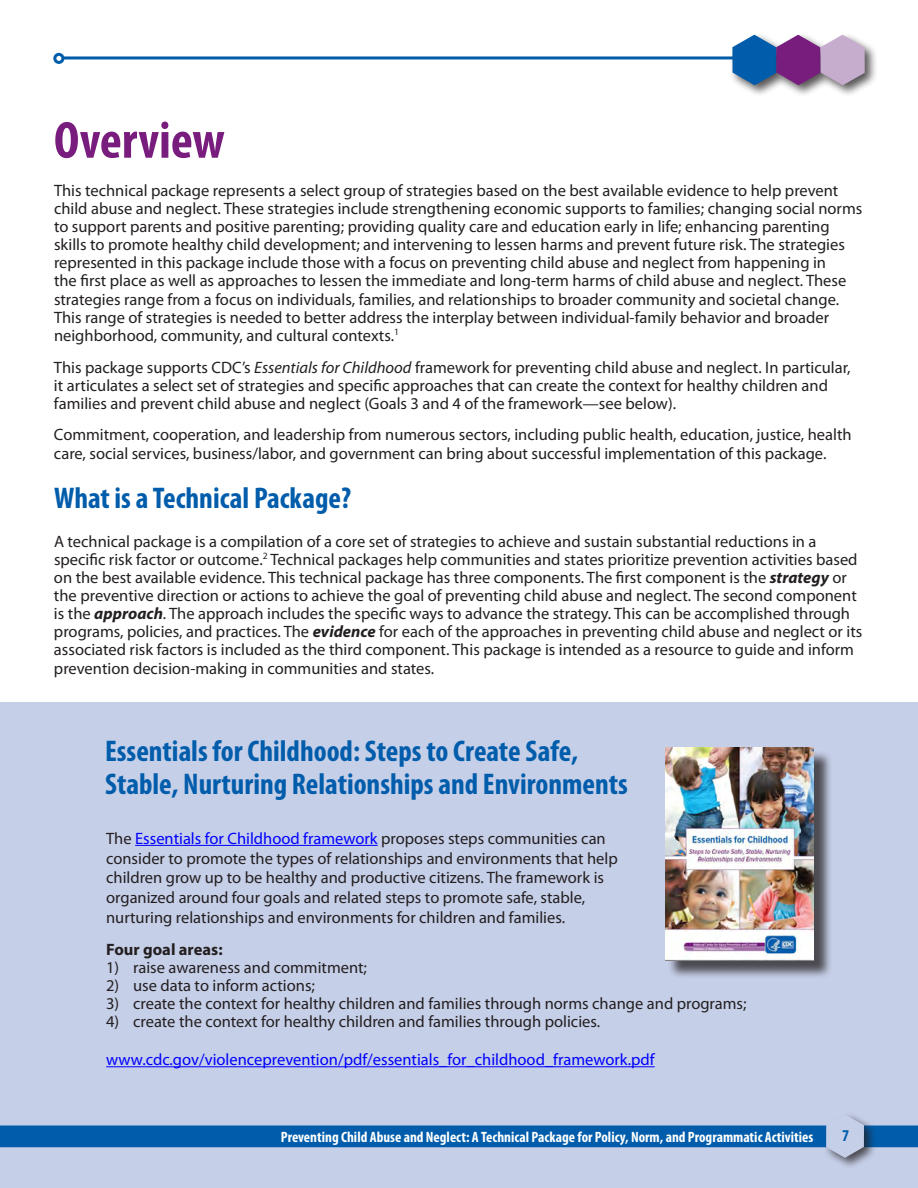
<style>
.page{position:relative;width:918px;height:1188px;background:#fff}
.page>*{position:absolute;margin:0;border:0;box-sizing:border-box;transform-origin:0 0}
.t1{font:700 condensed 52.5px "Myriad Pro";color:#781d7d}
.Table_and_Call_Out_H{font:700 condensed 30px/33px "Myriad Pro";color:#015dab}
.t2{font:16.5px/18.1px "Myriad Pro";color:#231f20}
.t3{font:16.5px "Myriad Pro";color:#00f}
.t4{font:700 16.5px "Myriad Pro";color:#231f20}
.t5{font:700 condensed 16.5px "Myriad Pro";color:#015dab}
.t6{font:700 condensed 15px "Myriad Pro";color:#fff}
.s1{font-style:italic}
.s2{font-weight:700;font-style:italic}
.s3{color:#00f}
</style>
<div class="page">
<hr style="left:55px;top:56px;width:757px;height:3px;background:#015dab">
<div style="left:729px;top:32px;width:60px;height:66px;background:#231f20;opacity:.75"></div>
<div style="left:773px;top:32px;width:60px;height:66px;background:#231f20;opacity:.75"></div>
<div style="left:817px;top:32px;width:60px;height:66px;background:#231f20;opacity:.75"></div>
<svg style="left:732px;top:35px;width:133px;height:50px;background:#817baf"></svg>
<div style="left:55px;top:54px;width:8px;height:8px;background:#fff;border-radius:50%"></div>
<div style="left:53px;top:53px;width:11px;height:11px;border:3px solid #015dab;border-radius:50%"></div>
<div style="left:0;top:702px;width:918px;height:486px;background:#c6cfe8"></div>
<div style="left:11px;top:1126px;width:907px;height:21px;background:#015dab"></div>
<div style="left:823px;top:1112px;width:54px;height:58px;background:#231f20;opacity:.75"></div>
<svg style="left:826px;top:1114px;width:38px;height:44px"></svg>
<hr style="left:135px;top:845px;width:243px;height:1px;background:#00f">
<hr style="left:106px;top:1066px;width:549px;height:1px;background:#00f">
<div style="left:668px;top:750px;width:164px;height:230px;background:#231f20;opacity:.75"></div>
<img style="left:665px;top:748px;width:149px;height:213px">
<p class="t1" style="left:54px;top:107px;width:172px">Overview</p>
<p class="t2" style="left:54px;top:181px;width:810px">This technical package represents a select group of strategies based on the best available evidence to help prevent child abuse and neglect. These strategies include strengthening economic supports to families; changing social norms to support parents and positive parenting; providing quality care and education early in life; enhancing parenting skills to promote healthy child development; and intervening to lessen harms and prevent future risk. The strategies represented in this package include those with a focus on preventing child abuse and neglect from happening in<br>the first place as well as approaches to lessen the immediate and long-term harms of child abuse and neglect. These strategies range from a focus on individuals, families, and relationships to broader community and societal change.<br>This range of strategies is needed to better address the interplay between individual-family behavior and broader neighborhood, community, and cultural contexts.<sup>1</sup></p>
<p class="t2" style="left:54px;top:358px;width:798px">This package supports CDC’s <span class="s1">Essentials for Childhood</span> framework for preventing child abuse and neglect. In particular, it articulates a select set of strategies and specific approaches that can create the context for healthy children and families and prevent child abuse and neglect (Goals 3 and 4 of the framework—see below).</p>
<p class="t2" style="left:54px;top:426px;width:799px">Commitment, cooperation, and leadership from numerous sectors, including public health, education, justice, health care, social services, business/labor, and government can bring about successful implementation of this package.</p>
<p class="Table_and_Call_Out_H" style="left:54px;top:481px;width:299px">What is a Technical Package?</p>
<p class="t2" style="left:54px;top:532px;width:810px">A technical package is a compilation of a core set of strategies to achieve and sustain substantial reductions in a specific risk factor or outcome.<sup>2</sup> Technical packages help communities and states prioritize prevention activities based on the best available evidence. This technical package has three components. The first component is the <span class="s2">strategy</span> or the preventive direction or actions to achieve the goal of preventing child abuse and neglect. The second component is the <span class="s2">approach</span>. The approach includes the specific ways to advance the strategy. This can be accomplished through programs, policies, and practices. The <span class="s2">evidence</span> for each of the approaches in preventing child abuse and neglect or its associated risk factors is included as the third component. This package is intended as a resource to guide and inform prevention decision-making in communities and states.</p>
<p class="Table_and_Call_Out_H" style="left:105px;top:734px;width:524px">Essentials for Childhood: Steps to Create Safe,<br>Stable, Nurturing Relationships and Environments</p>
<p class="t2" style="left:106px;top:828px;width:513px;line-height:19.8px">The <span class="s3">Essentials for Childhood framework</span> proposes steps communities can consider to promote the types of relationships and environments that help children grow up to be healthy and productive citizens. The framework is organized around four goals and related steps to promote safe, stable,</p>
<p class="t2" style="left:106px;top:908px;width:460px">nurturing relationships and environments for children and families.</p>
<p class="t4" style="left:106px;top:938px;width:118px">Four goal areas:</p>
<p class="t2" style="left:106px;top:958px;width:262px">1) raise awareness and commitment;</p>
<p class="t2" style="left:106px;top:976px;width:210px">2) use data to inform actions;</p>
<p class="t2" style="left:106px;top:994px;width:642px">3) create the context for healthy children and families through norms change and programs;</p>
<p class="t2" style="left:106px;top:1012px;width:496px">4) create the context for healthy children and families through policies.</p>
<p class="t3" style="left:106px;top:1049px;width:550px">www.cdc.gov/violenceprevention/pdf/essentials_for_childhood_framework.pdf</p>
<p class="t6" style="left:281px;top:1127px;width:534px">Preventing Child Abuse and Neglect: A Technical Package for Policy, Norm, and Programmatic Activities</p>
<p class="t5" style="left:842px;top:1126px;width:9px">7</p>
</div>
